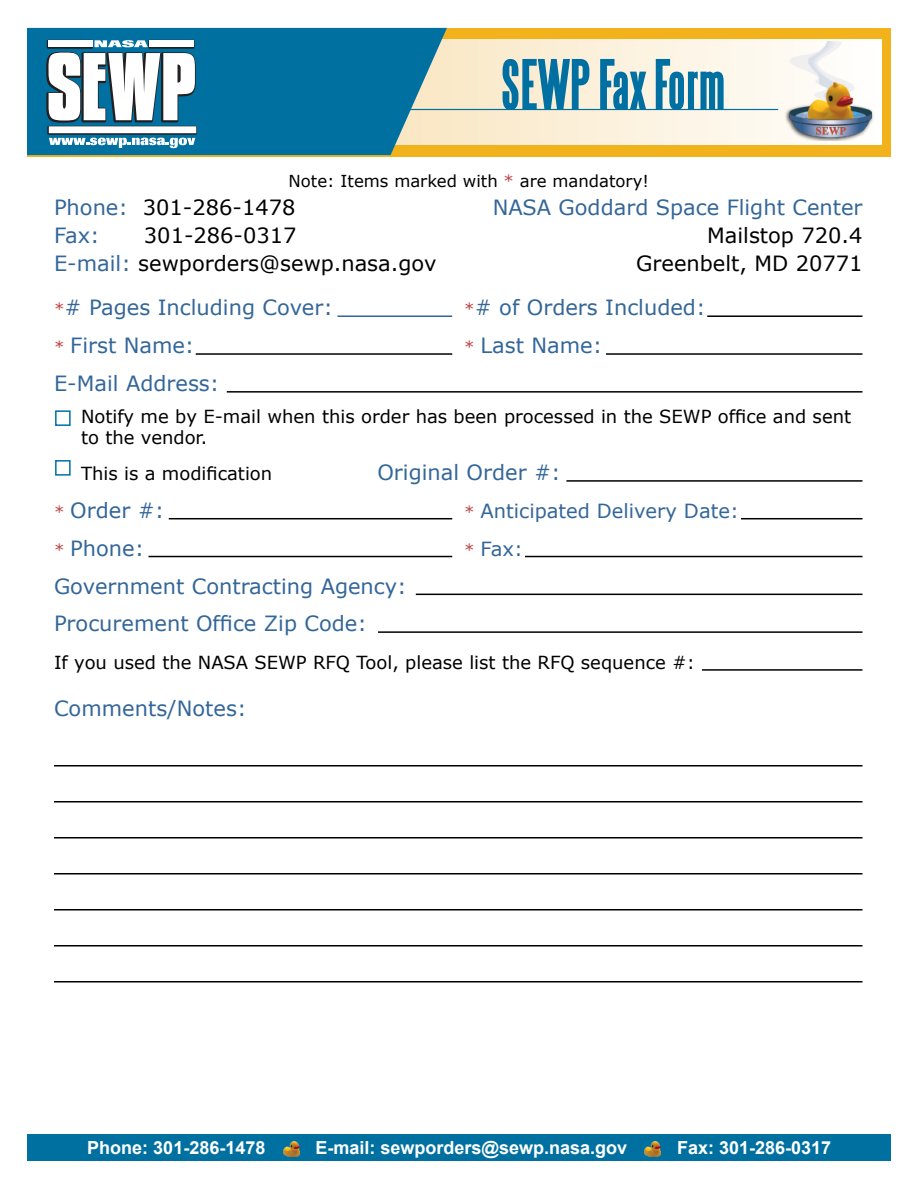
<style>
.page{position:relative;width:918px;height:1188px;background:#fff}
.page>*{position:absolute;margin:0;border:0;box-sizing:border-box;transform-origin:0 0}
.t1{font:700 61.5px "Steelfish";color:#0070a2}
.t2{font:21px/37.8px "Verdana";color:#369}
.t3{font:21px "Verdana";color:#000}
.t4{font:19.5px "Verdana";color:#369}
.t5{font:18px/21.6px "Verdana";color:#000}
.t6{font:700 18px "Arial";color:#fff}
.t7{font:16.5px "Verdana";color:#000}
.s1{color:#bf4747}
.s2{color:#369}
.s3{font-size:16.5px;color:#bf4747}
</style>
<div class="page">
<div style="left:27px;top:28px;width:864px;height:128px;background:#f1b21c"></div>
<svg style="left:447px;top:39px;width:434px;height:106px"></svg>
<hr style="left:353px;top:109px;width:425px;height:1px;background:#0070a1">
<svg style="left:27px;top:28px;width:420px;height:127px;fill:#0070a1"></svg>
<svg style="left:45px;top:27px;width:152px;height:130px"></svg>
<div style="left:47px;top:126px;width:150px;height:9px;border:2px solid #231f20"></div>
<div style="left:49px;top:126px;width:147px;height:7px;background:#fff"></div>
<img style="left:783px;top:42px;width:91px;height:98px">
<div style="left:27px;top:1134px;width:864px;height:27px;background:#0070a1"></div>
<img style="left:283px;top:1141px;width:16px;height:15px">
<img style="left:645px;top:1141px;width:16px;height:15px">
<hr style="left:338px;top:315px;width:114px;height:2px;background:#369">
<hr style="left:707px;top:315px;width:155px;height:2px;background:#000">
<hr style="left:196px;top:353px;width:256px;height:2px;background:#000">
<hr style="left:606px;top:353px;width:256px;height:2px;background:#000">
<hr style="left:227px;top:391px;width:635px;height:2px;background:#000">
<hr style="left:566px;top:480px;width:296px;height:2px;background:#000">
<hr style="left:169px;top:518px;width:283px;height:1px;background:#000">
<hr style="left:741px;top:518px;width:121px;height:1px;background:#000">
<hr style="left:148px;top:556px;width:304px;height:1px;background:#000">
<hr style="left:525px;top:556px;width:337px;height:1px;background:#000">
<hr style="left:416px;top:594px;width:446px;height:1px;background:#000">
<hr style="left:378px;top:631px;width:484px;height:2px;background:#000">
<hr style="left:702px;top:669px;width:160px;height:2px;background:#000">
<hr style="left:54px;top:765px;width:808px;height:2px;background:#000">
<hr style="left:54px;top:801px;width:808px;height:2px;background:#000">
<hr style="left:54px;top:837px;width:808px;height:2px;background:#000">
<hr style="left:54px;top:873px;width:808px;height:2px;background:#000">
<hr style="left:54px;top:909px;width:808px;height:2px;background:#000">
<hr style="left:54px;top:945px;width:808px;height:2px;background:#000">
<hr style="left:54px;top:981px;width:808px;height:2px;background:#000">
<div style="left:55px;top:410px;width:16px;height:16px;border:2px solid #0070a2"></div>
<div style="left:55px;top:460px;width:16px;height:16px;border:2px solid #0070a2"></div>
<p class="t1" style="left:501px;top:50px;width:226px">SEWP Fax Form</p>
<p class="t7" style="left:289px;top:171px;width:362px">Note: Items marked with <span class="s1">*</span> are mandatory!</p>
<p class="t3" style="left:54px;top:194px;width:243px"><span class="s2">Phone:</span> 301-286-1478</p>
<p class="t2" style="left:493px;top:188px;width:371px">NASA Goddard Space Flight Center</p>
<p class="t2" style="left:54px;top:216px;width:47px">Fax:</p>
<p class="t3" style="left:144px;top:222px;width:154px">301-286-0317</p>
<p class="t3" style="left:707px;top:222px;width:157px">Mailstop 720.4</p>
<p class="t3" style="left:54px;top:250px;width:384px"><span class="s2">E-mail:</span> sewporders@sewp.nasa.gov</p>
<p class="t3" style="left:636px;top:250px;width:228px">Greenbelt, MD 20771</p>
<p class="t2" style="left:54px;top:288px;width:280px"><span class="s3">*</span># Pages Including Cover:</p>
<p class="t2" style="left:464px;top:288px;width:243px"><span class="s3">*</span># of Orders Included:</p>
<p class="t2" style="left:54px;top:326px;width:142px"><span class="s3">*</span> First Name:</p>
<p class="t2" style="left:464px;top:326px;width:140px"><span class="s3">*</span> Last Name:</p>
<p class="t2" style="left:54px;top:364px;width:167px">E-Mail Address:</p>
<p class="t5" style="left:81px;top:405px;width:772px">Notify me by E-mail when this order has been processed in the SEWP office and sent to the vendor.</p>
<p class="t5" style="left:81px;top:462px;width:193px">This is a modification</p>
<p class="t2" style="left:377px;top:453px;width:185px">Original Order #:</p>
<p class="t2" style="left:54px;top:491px;width:112px"><span class="s3">*</span> Order #:</p>
<p class="t4" style="left:464px;top:498px;width:276px"><span class="s3">*</span> Anticipated Delivery Date:</p>
<p class="t2" style="left:54px;top:529px;width:92px"><span class="s3">*</span> Phone:</p>
<p class="t4" style="left:464px;top:536px;width:60px"><span class="s3">*</span> Fax:</p>
<p class="t2" style="left:54px;top:566px;width:354px">Government Contracting Agency:<br>Procurement Office Zip Code:</p>
<p class="t5" style="left:54px;top:651px;width:643px">If you used the NASA SEWP RFQ Tool, please list the RFQ sequence #:</p>
<p class="t2" style="left:54px;top:688px;width:194px">Comments/Notes:</p>
<p class="t6" style="left:87px;top:1136px;width:180px">Phone: 301-286-1478</p>
<p class="t6" style="left:315px;top:1136px;width:313px">E-mail: sewporders@sewp.nasa.gov</p>
<p class="t6" style="left:677px;top:1136px;width:156px">Fax: 301-286-0317</p>
</div>
